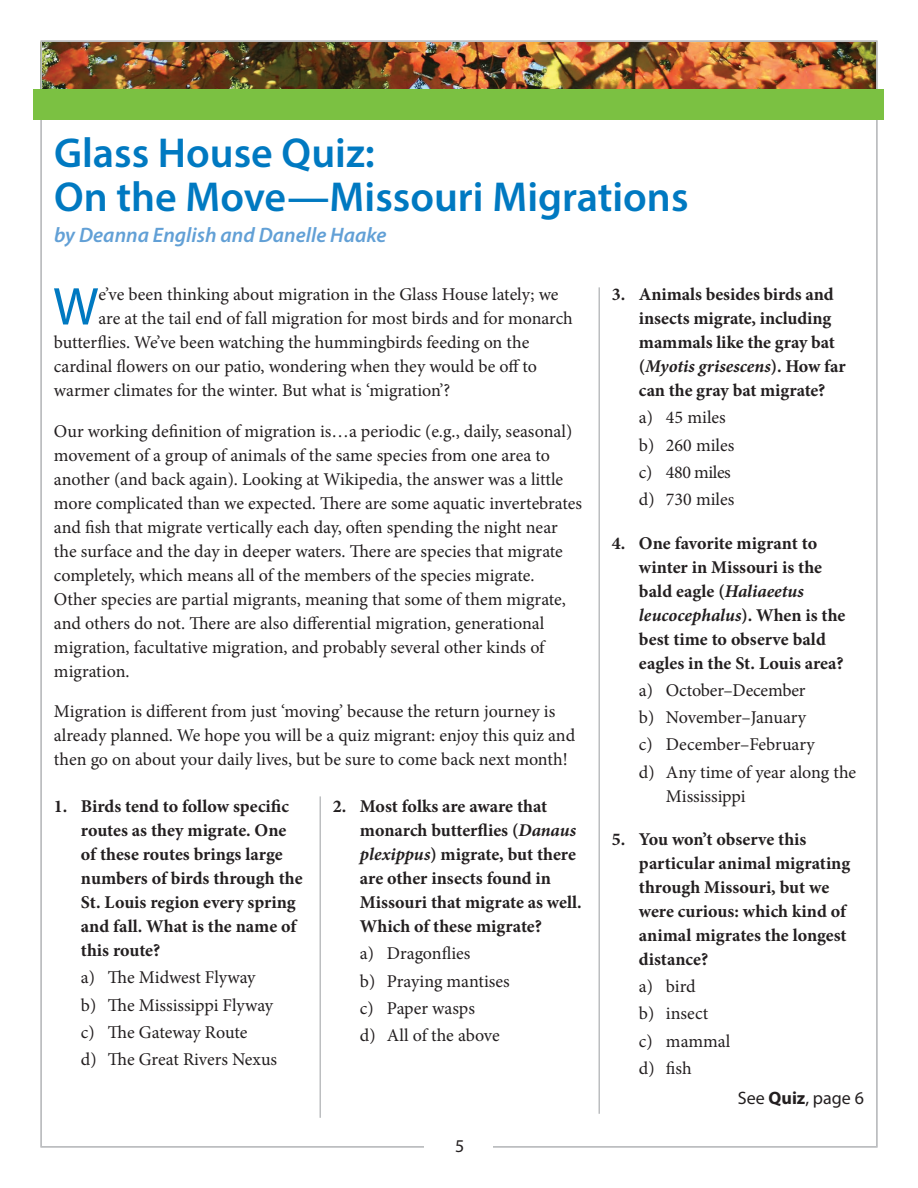
<style>
.page{position:relative;width:918px;height:1188px;background:#fff}
.page>*{position:absolute;margin:0;border:0;box-sizing:border-box;transform-origin:0 0}
.t1{font:53.55px "Myriad Pro";color:#0079c1}
.t2{font:600 42px/45px "Myriad Pro";color:#0079c1}
.t3{font:italic 600 21px "Myriad Pro";color:#62a0d6}
.t4{font:18px/27.3px "Minion Pro";color:#231f20}
.t5{font:700 18px/24px "Minion Pro";color:#231f20}
.t6{font:18px "Myriad Pro";color:#231f20}
.s1{font-style:italic}
.s2{font-weight:700}
</style>
<div class="page">
<img style="left:43px;top:43px;width:832px;height:46px">
<div style="left:34px;top:89px;width:850px;height:31px;background:#7bc142"></div>
<hr style="left:598px;top:287px;width:2px;height:827px;background:#bcbec0">
<hr style="left:320px;top:796px;width:1px;height:322px;background:#bcbec0">
<h2 class="t2" style="left:54px;top:129px;width:636px">Glass House Quiz:<br>On the Move—Missouri Migrations</h2>
<p class="t3" style="left:54px;top:222px;width:334px">by Deanna English and Danelle Haake</p>
<h1 class="t1" style="left:53px;top:274px;width:47px">W</h1>
<p class="t4" style="left:99px;top:281px;width:461px">e’ve been thinking about migration in the Glass House lately; we</p>
<p class="t4" style="left:99px;top:305px;width:476px">are at the tail end of fall migration for most birds and for monarch</p>
<p class="t4" style="left:54px;top:329px;width:477px">butterflies. We’ve been watching the hummingbirds feeding on the</p>
<p class="t4" style="left:54px;top:353px;width:485px">cardinal flowers on our patio, wondering when they would be off to</p>
<p class="t4" style="left:54px;top:377px;width:398px">warmer climates for the winter. But what is ‘migration’?</p>
<p class="t4" style="left:54px;top:419px;width:530px;line-height:24px">Our working definition of migration is…a periodic (e.g., daily, seasonal) movement of a group of animals of the same species from one area to another (and back again). Looking at Wikipedia, the answer was a little more complicated than we expected. There are some aquatic invertebrates and fish that migrate vertically each day, often spending the night near the surface and the day in deeper waters. There are species that migrate completely, which means all of the members of the species migrate.<br>Other species are partial migrants, meaning that some of them migrate, and others do not. There are also differential migration, generational migration, facultative migration, and probably several other kinds of migration.</p>
<p class="t4" style="left:54px;top:699px;width:523px;line-height:24px">Migration is different from just ‘moving’ because the return journey is already planned. We hope you will be a quiz migrant: enjoy this quiz and then go on about your daily lives, but be sure to come back next month!</p>
<p class="t5" style="left:81px;top:794px;width:223px;text-indent:-27px">1. Birds tend to follow specific routes as they migrate. One of these routes brings large numbers of birds through the<br>St. Louis region every spring and fall. What is the name of this route?</p>
<p class="t4" style="left:81px;top:964px;width:198px">a) The Midwest Flyway<br>b) The Mississippi Flyway c) The Gateway Route<br>d) The Great Rivers Nexus</p>
<p class="t5" style="left:360px;top:794px;width:223px;text-indent:-27px">2. Most folks are aware that monarch butterflies (<span class="s1">Danaus plexippus</span>) migrate, but there are other insects found in<br>Missouri that migrate as well.<br>Which of these migrate?</p>
<p class="t4" style="left:360px;top:940px;width:151px">a) Dragonflies<br>b) Praying mantises c) Paper wasps<br>d) All of the above</p>
<p class="t6" style="left:455px;top:1135px;width:11px">5</p>
<p class="t5" style="left:639px;top:282px;width:208px;text-indent:-27px">3. Animals besides birds and insects migrate, including mammals like the gray bat (<span class="s1">Myotis grisescens</span>). How far can the gray bat migrate?</p>
<p class="t4" style="left:639px;top:404px;width:97px">a) 45 miles b) 260 miles c) 480 miles d) 730 miles</p>
<p class="t5" style="left:639px;top:531px;width:208px;text-indent:-27px">4. One favorite migrant to winter in Missouri is the bald eagle (<span class="s1">Haliaeetus leucocephalus</span>). When is the best time to observe bald eagles in the St. Louis area?</p>
<p class="t4" style="left:639px;top:677px;width:219px">a) October–December<br>b) November–January<br>c) December–February<br>d) Any time of year along the</p>
<p class="t4" style="left:666px;top:782px;width:81px">Mississippi</p>
<p class="t5" style="left:639px;top:827px;width:213px;text-indent:-27px">5. You won’t observe this particular animal migrating through Missouri, but we were curious: which kind of animal migrates the longest distance?</p>
<p class="t4" style="left:639px;top:973px;width:93px">a) bird<br>b) insect<br>c) mammal d) fish</p>
<p class="t6" style="left:738px;top:1087px;width:128px">See <span class="s2">Quiz</span>, page 6</p>
</div>
